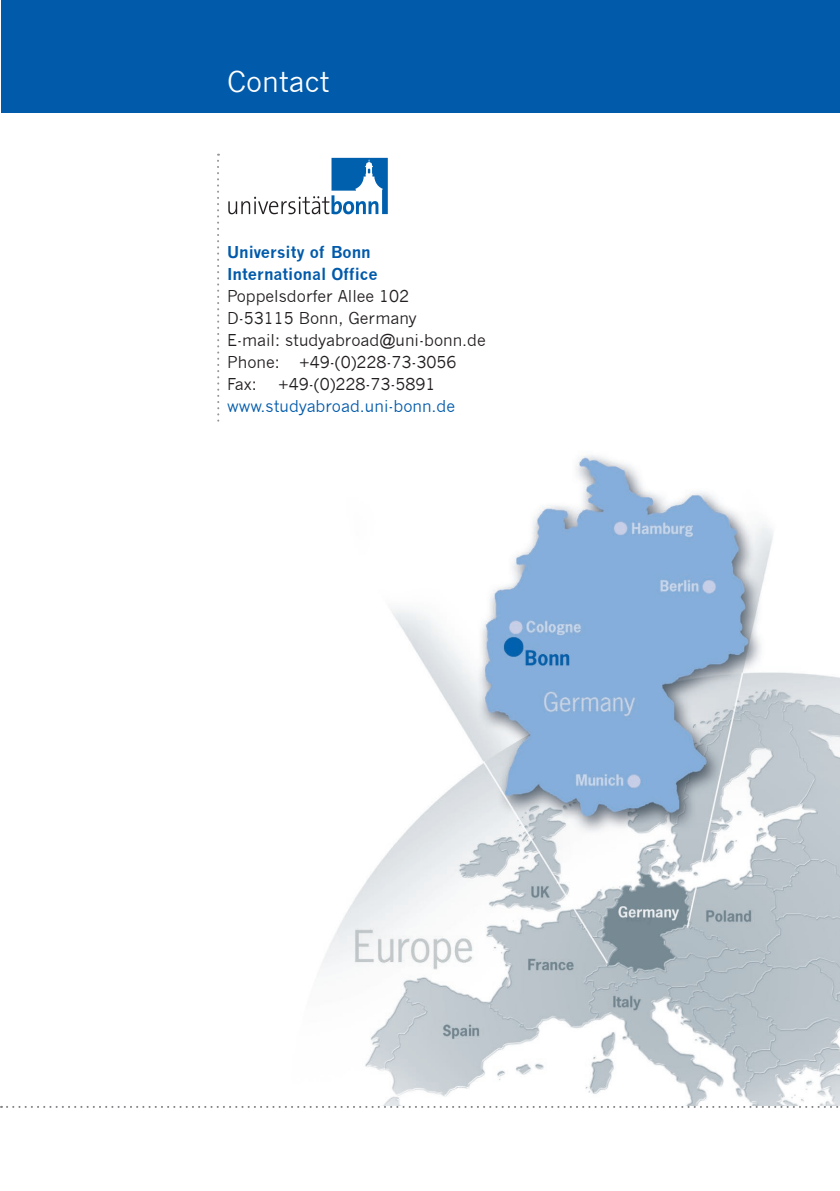
<style>
.page{position:relative;width:840px;height:1191px;background:#fff}
.page>*{position:absolute;margin:0;border:0;box-sizing:border-box;transform-origin:0 0}
.t1{font:28px "News Gothic";color:#fff}
.t2{font:16px/22px "News Gothic";color:#231f20}
.t3{font:700 16px/22px "News Gothic";color:#015aaa}
.t4{font:16px "News Gothic";color:#015aaa}
</style>
<div class="page">
<svg style="left:217px;top:154px;width:3px;height:268px"></svg>
<svg style="left:1px;top:1106px;width:838px;height:2px"></svg>
<img style="left:322px;top:455px;width:517px;height:651px">
<div style="left:1px;top:0;width:838px;height:112px;background:#015aaa"></div>
<svg style="left:228px;top:158px;width:159px;height:56px"></svg>
<h1 class="t1" style="left:227px;top:66px;width:104px">Contact</h1>
<p class="t3" style="left:227px;top:241px;width:152px">University of Bonn<br>International Office</p>
<p class="t2" style="left:227px;top:285px;width:260px">Poppelsdorfer Allee 102<br>D-53115 Bonn, Germany<br>E-mail: studyabroad@uni-bonn.de<br>Phone: +49-(0)228-73-3056<br>Fax:</p>
<p class="t2" style="left:278px;top:373px;width:159px">+49-(0)228-73-5891</p>
<p class="t4" style="left:227px;top:397px;width:229px">www.studyabroad.uni-bonn.de</p>
</div>
